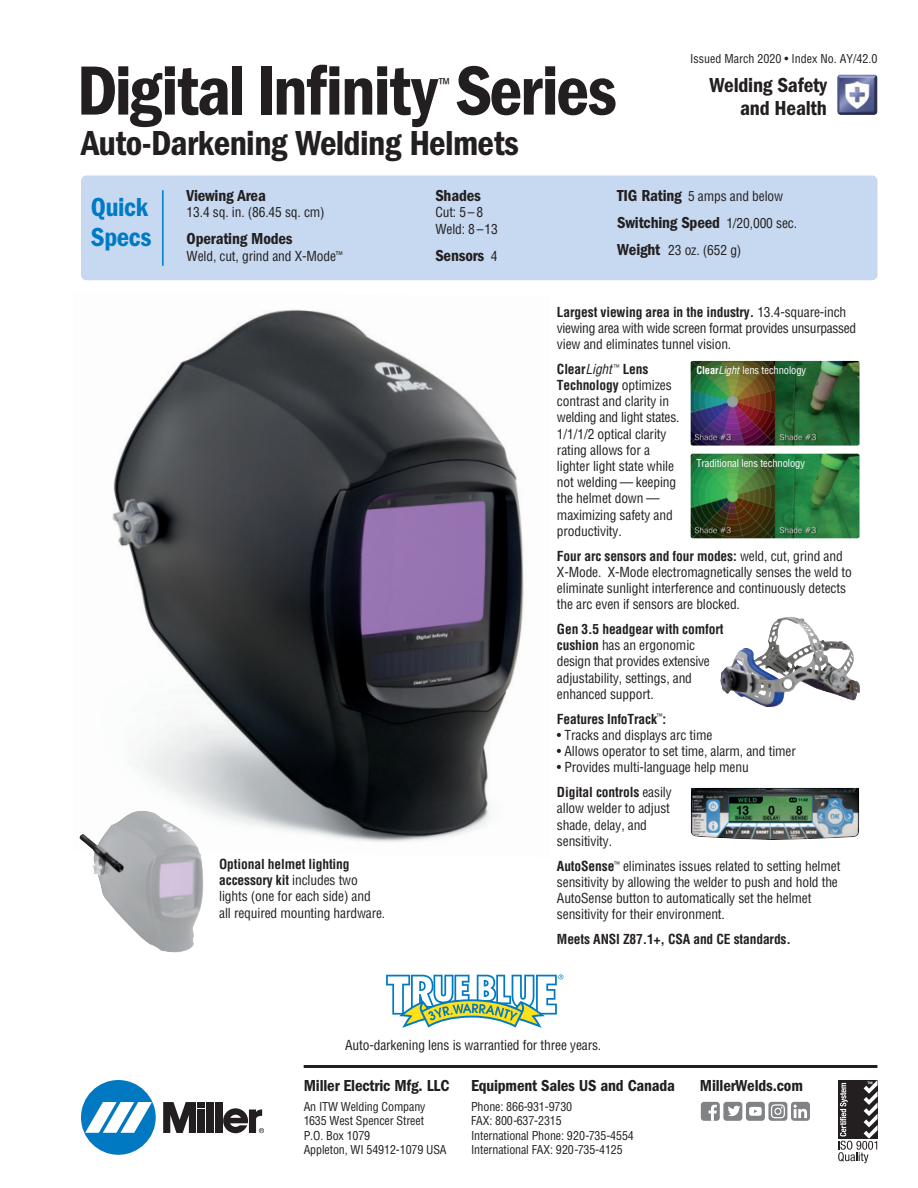
<style>
.page{position:relative;width:918px;height:1188px;background:#fff}
.page>*{position:absolute;margin:0;border:0;box-sizing:border-box;transform-origin:0 0}
.t1{font:72px "ITC Franklin Gothic Std Dm Cd";letter-spacing:-.025em;color:#231f20}
.t2{font:36px "ITC Franklin Gothic Std Dm Cd";letter-spacing:-.015em;color:#231f20}
.t3{font:27px/30px "ITC Franklin Gothic Std Dm Cd";letter-spacing:-.015em;color:#007bc3}
.t4{font:21px/22.5px "ITC Franklin Gothic Std Dm Cd";letter-spacing:-.01em;color:#231f20;text-align:right}
.t5{font:16.5px "ITC Franklin Gothic Std Dm Cd";letter-spacing:-.01em;color:#231f20}
.t6{font:condensed 16.5px "ITC Franklin Gothic Std";color:#231f20}
.t7{font:condensed 13.5px/16.2px "Helvetica";letter-spacing:-.01em;color:#231f20}
.t8{font:700 condensed 13.5px "Helvetica";letter-spacing:-.01em;color:#231f20}
.t9{font:condensed 12px/14.4px "Helvetica";letter-spacing:-.01em;color:#231f20}
.t10{font:condensed 10.5px "Helvetica";letter-spacing:-.01em;color:#fff}
.s1{font-family:"Helvetica";font-stretch:condensed;font-size:13.5px}
.s2{font-weight:700}
.s3{font-family:"ITC Franklin Gothic Std Dm Cd";font-stretch:normal;font-size:16.5px}
.s4{font-style:italic}
</style>
<div class="page">
<img style="left:112px;top:309px;width:412px;height:533px">
<img style="left:79px;top:810px;width:125px;height:143px">
<svg style="left:386px;top:974px;width:177px;height:54px"></svg>
<img style="left:837px;top:74px;width:41px;height:41px;border-radius:3px">
<div style="left:81px;top:176px;width:797px;height:104px;background:#c6d9f0;border-radius:5px"></div>
<hr style="left:162px;top:190px;width:2px;height:76px;background:#007bc3">
<img style="left:691px;top:788px;width:168px;height:52px">
<hr style="left:304px;top:1065px;width:573px;height:3px;background:#231f20">
<svg style="left:838px;top:1080px;width:40px;height:83px"></svg>
<div style="left:791px;top:1102px;width:19px;height:19px;background:#808285;border-radius:3px"></div>
<svg style="left:793px;top:1105px;width:14px;height:13px"></svg>
<div style="left:723px;top:1102px;width:19px;height:19px;background:#808285;border-radius:3px"></div>
<svg style="left:728px;top:1106px;width:12px;height:10px"></svg>
<div style="left:746px;top:1102px;width:19px;height:19px;background:#808285;border-radius:3px"></div>
<svg style="left:749px;top:1107px;width:13px;height:9px"></svg>
<div style="left:701px;top:1102px;width:19px;height:19px;background:#808285;border-radius:3px"></div>
<svg style="left:708px;top:1105px;width:9px;height:16px"></svg>
<div style="left:768px;top:1102px;width:19px;height:19px;background:#808285;border-radius:3px"></div>
<svg style="left:771px;top:1104px;width:14px;height:14px"></svg>
<img style="left:691px;top:361px;width:169px;height:85px;border-radius:2px">
<img style="left:691px;top:454px;width:169px;height:84px;border-radius:2px">
<div style="left:81px;top:1080px;width:75px;height:75px;background:#0079c2;border-radius:50%"></div>
<svg style="left:85px;top:1102px;width:67px;height:31px"></svg>
<div style="left:206px;top:1102px;width:8px;height:31px;background:#231f20"></div>
<div style="left:215px;top:1102px;width:7px;height:31px;background:#231f20"></div>
<div style="left:198px;top:1102px;width:7px;height:6px;background:#231f20"></div>
<div style="left:198px;top:1109px;width:7px;height:24px;background:#231f20"></div>
<svg style="left:163px;top:1102px;width:33px;height:31px"></svg>
<svg style="left:223px;top:1108px;width:41px;height:25px"></svg>
<img style="left:801px;top:680px;width:59px;height:21px">
<h1 class="t1" style="left:77px;top:67px;width:542px">Digital Infinity Series</h1>
<p class="t6" style="left:439px;top:74px;width:13px">™</p>
<h2 class="t2" style="left:81px;top:131px;width:439px">Auto-Darkening Welding Helmets</h2>
<p class="t9" style="left:690px;top:52px;width:189px">Issued March 2020 • Index No. AY/42.0</p>
<h3 class="t4" style="left:709px;top:76px;width:119px">Welding Safety and Health</h3>
<h3 class="t3" style="left:91px;top:195px;width:62px">Quick<br>Specs</h3>
<p class="t5" style="left:187px;top:190px;width:81px">Viewing Area</p>
<p class="t7" style="left:187px;top:205px;width:140px">13.4 sq. in. (86.45 sq. cm)</p>
<p class="t5" style="left:187px;top:233px;width:108px">Operating Modes</p>
<p class="t7" style="left:187px;top:249px;width:158px">Weld, cut, grind and X-Mode<sup>™</sup></p>
<p class="t5" style="left:435px;top:190px;width:47px">Shades</p>
<p class="t7" style="left:435px;top:205px;width:64px">Cut: 5 – 8<br>Weld: 8 – 13</p>
<p class="t5" style="left:435px;top:250px;width:64px">Sensors <span class="s1">4</span></p>
<p class="t7" style="left:219px;top:857px;width:168px"><span class="s2">Optional helmet lighting accessory kit</span> includes two lights (one for each side) and all required mounting hardware.</p>
<p class="t7" style="left:617px;top:189px;width:167px"><span class="s3">TIG Rating</span> 5 amps and below</p>
<p class="t5" style="left:617px;top:217px;width:181px">Switching Speed <span class="s1">1/20,000 sec.</span></p>
<p class="t7" style="left:617px;top:243px;width:126px"><span class="s3">Weight</span> 23 oz. (652 g)</p>
<p class="t7" style="left:557px;top:305px;width:301px"><span class="s2">Largest viewing area in the industry.</span> 13.4-square-inch viewing area with wide screen format provides unsurpassed view and eliminates tunnel vision.</p>
<p class="t7" style="left:557px;top:362px;width:124px"><span class="s2">Clear</span><span class="s4">Light</span><sup>™</sup> <span class="s2">Lens<br>Technology</span> optimizes contrast and clarity in welding and light states.<br>1/1/1/2 optical clarity rating allows for a lighter light state while not welding — keeping the helmet down — maximizing safety and productivity.</p>
<p class="t7" style="left:557px;top:549px;width:297px"><span class="s2">Four arc sensors and four modes:</span> weld, cut, grind and X-Mode. X-Mode electromagnetically senses the weld to eliminate sunlight interference and continuously detects the arc even if sensors are blocked.</p>
<p class="t7" style="left:557px;top:622px;width:168px"><span class="s2">Gen 3.5 headgear with comfort cushion</span> has an ergonomic design that provides extensive adjustability, settings, and enhanced support.</p>
<p class="t8" style="left:557px;top:714px;width:111px">Features InfoTrack<sup>™</sup>:</p>
<p class="t7" style="left:557px;top:728px;width:157px">• Tracks and displays arc time</p>
<p class="t7" style="left:557px;top:744px;width:240px">• Allows operator to set time, alarm, and timer</p>
<p class="t7" style="left:557px;top:756px;width:193px;line-height:24.9px">• Provides multi-language help menu<br><span class="s2">Digital controls</span> easily</p>
<p class="t7" style="left:557px;top:801px;width:115px">allow welder to adjust shade, delay, and sensitivity.</p>
<p class="t7" style="left:557px;top:859px;width:285px"><span class="s2">AutoSense</span><sup>™</sup> eliminates issues related to setting helmet sensitivity by allowing the welder to push and hold the AutoSense button to automatically set the helmet sensitivity for their environment.</p>
<p class="t8" style="left:557px;top:934px;width:235px">Meets ANSI Z87.1+, CSA and CE standards.</p>
<p class="t10" style="left:696px;top:366px;width:111px"><span class="s2">Clear</span><span class="s4">Light</span> lens technology</p>
<p class="t10" style="left:696px;top:459px;width:110px">Traditional lens technology</p>
<p class="t7" style="left:345px;top:1038px;width:258px">Auto-darkening lens is warrantied for three years.</p>
<p class="t5" style="left:304px;top:1080px;width:147px">Miller Electric Mfg. LLC</p>
<p class="t9" style="left:304px;top:1100px;width:144px">An ITW Welding Company<br>1635 West Spencer Street<br>P.O. Box 1079<br>Appleton, WI 54912-1079 USA</p>
<p class="t5" style="left:471px;top:1080px;width:206px">Equipment Sales US and Canada</p>
<p class="t5" style="left:700px;top:1080px;width:105px">MillerWelds.com</p>
<p class="t9" style="left:471px;top:1100px;width:164px">Phone: 866-931-9730<br>FAX: 800-637-2315<br>International Phone: 920-735-4554<br>International FAX: 920-735-4125</p>
</div>
